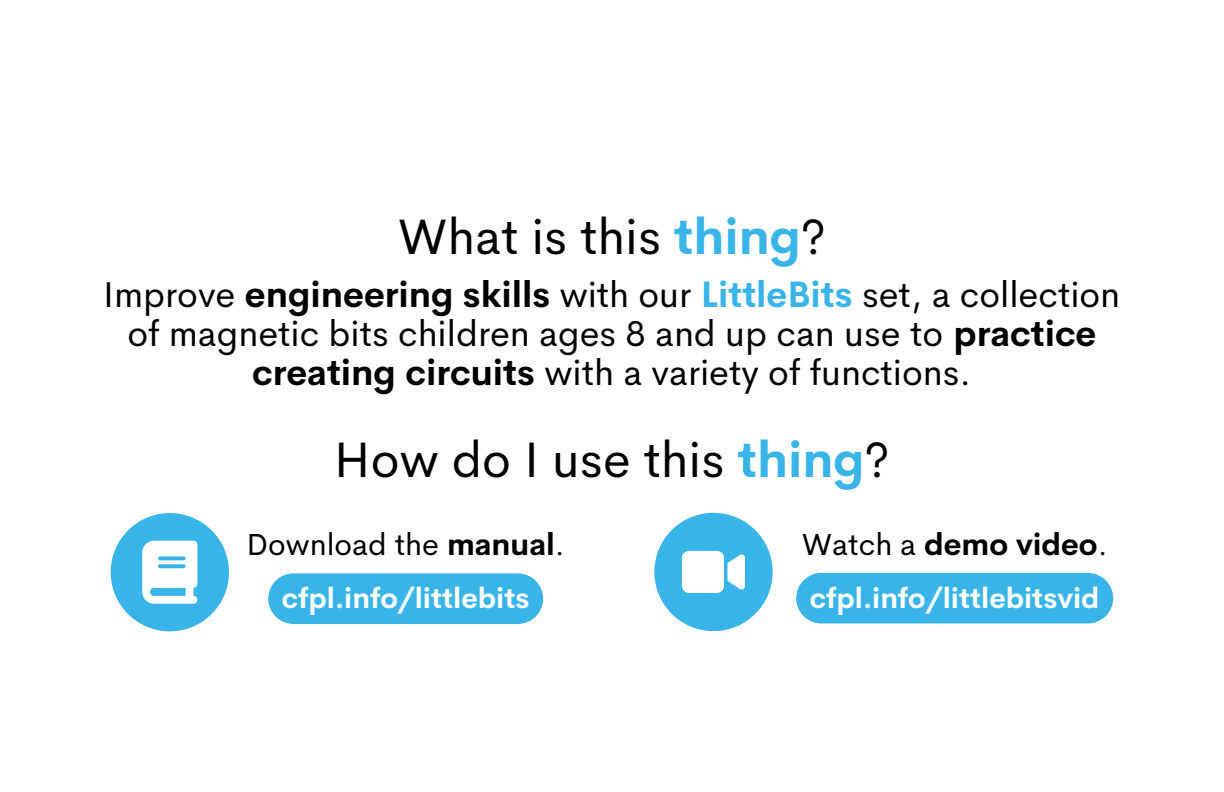
<style>
.page{position:relative;width:1224px;height:792px;background:#fff}
.page>*{position:absolute;margin:0;border:0;box-sizing:border-box;transform-origin:0 0}
.t1{font:50px "Cerebri Sans";color:#000}
.t2{font:36px/39px "Cerebri Sans";color:#000;text-align:center}
.t3{font:30.6px "Cerebri Sans";color:#000}
.t4{font:700 30.6px "Cerebri Sans";color:#000}
.t5{font:700 28.4px "Cerebri Sans";color:#fff}
.s1{font-weight:700;color:#38b4e9}
.s2{font-weight:700}
.s3{font-weight:400}
</style>
<div class="page">
<div style="left:654px;top:513px;width:119px;height:118px;background:#38b4e9;border-radius:50%"></div>
<div style="left:796px;top:573px;width:317px;height:50px;background:#38b4e9"></div>
<svg style="left:682px;top:551px;width:63px;height:42px;background:#def2fb"></svg>
<div style="left:111px;top:513px;width:118px;height:118px;background:#38b4e9;border-radius:50%"></div>
<svg style="left:142px;top:541px;width:55px;height:63px;background:#dcf1fb"></svg>
<div style="left:268px;top:573px;width:275px;height:51px;background:#38b4e9"></div>
<h1 class="t1" style="left:398px;top:204px;width:430px">What is this <span class="s1">thing</span>?</h1>
<h2 class="t2" style="left:103px;top:275px;width:1018px">Improve <span class="s2">engineering skills</span> with our <span class="s1">LittleBits</span> set, a collection of magnetic bits children ages 8 and up can use to <span class="s2">practice creating circuits</span> with a variety of functions.</h2>
<h1 class="t1" style="left:334px;top:427px;width:557px">How do I use this <span class="s1">thing</span>?</h1>
<h3 class="t3" style="left:247px;top:524px;width:320px">Download the <span class="s2">manual</span>.</h3>
<p class="t5" style="left:282px;top:580px;width:249px">cfpl.info/littlebits</p>
<p class="t4" style="left:802px;top:524px;width:307px"><span class="s3">Watch a</span> demo video<span class="s3">.</span></p>
<p class="t5" style="left:810px;top:579px;width:291px">cfpl.info/littlebitsvid</p>
</div>
